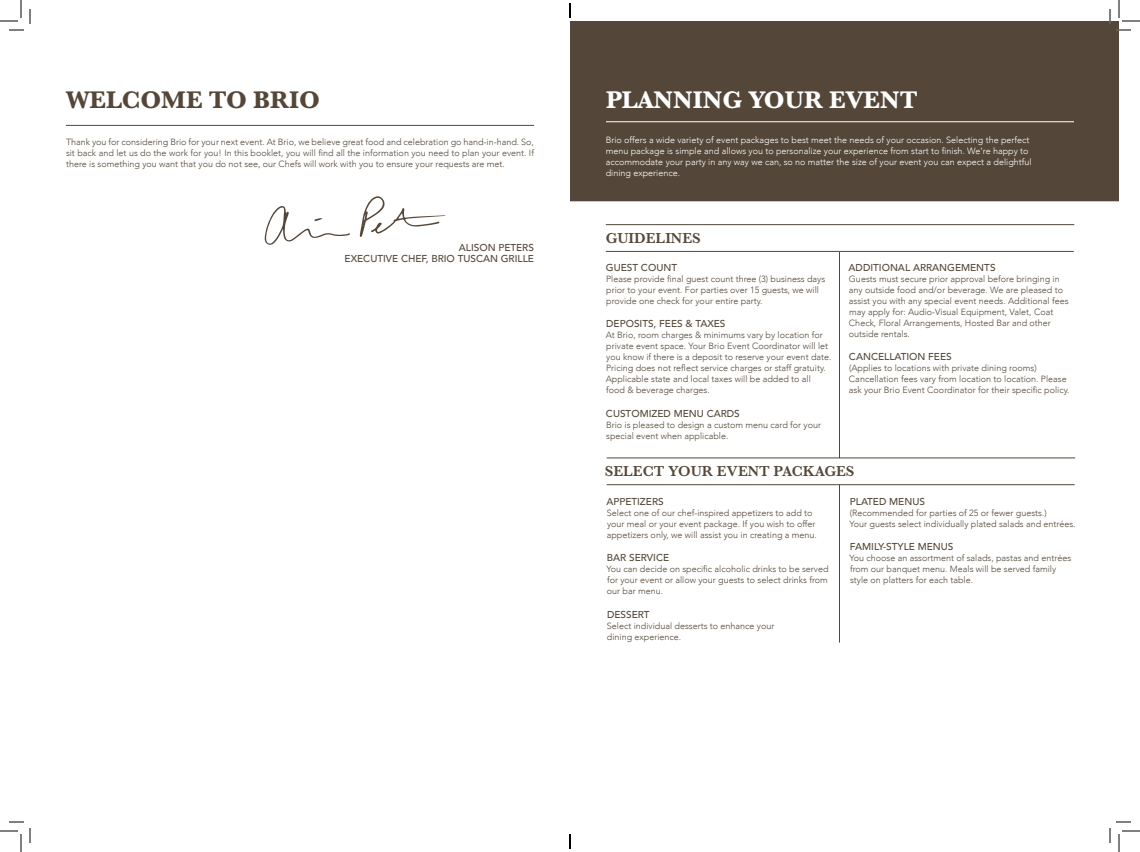
<style>
.page{position:relative;width:1140px;height:852px;background:#fff}
.page>*{position:absolute;margin:0;border:0;box-sizing:border-box;transform-origin:0 0}
.t1{font:700 25px "Baskerville";color:#fff}
.t2{font:700 25px "Baskerville";color:#544739}
.t3{font:600 15px "Baskerville";color:#544739}
.t4{font:500 10px/11px "Avenir";color:#544739;text-align:right}
.t5{font:300 9px/11px "Avenir";color:#544739}
.t6{font:300 9px/11px "Avenir";color:#fff}
</style>
<div class="page">
<svg style="left:265px;top:206px;width:85px;height:39px"></svg>
<svg style="left:360px;top:196px;width:86px;height:41px"></svg>
<hr style="left:66px;top:125px;width:468px;height:1px;background:#544739">
<div style="left:570px;top:21px;width:549px;height:180px;background:#544739"></div>
<hr style="left:607px;top:458px;width:468px;height:1px;background:#544739">
<hr style="left:607px;top:484px;width:468px;height:1px;background:#544739">
<hr style="left:839px;top:484px;width:1px;height:159px;background:#544739">
<hr style="left:606px;top:224px;width:468px;height:1px;background:#544739">
<hr style="left:839px;top:252px;width:1px;height:206px;background:#544739">
<hr style="left:606px;top:122px;width:468px;height:1px;background:#fff">
<hr style="left:606px;top:251px;width:468px;height:1px;background:#544739">
<svg style="left:0;top:0;width:31px;height:31px"></svg>
<svg style="left:0;top:821px;width:31px;height:31px"></svg>
<svg style="left:1109px;top:0;width:31px;height:31px"></svg>
<svg style="left:1109px;top:821px;width:31px;height:31px"></svg>
<svg style="left:569px;top:3px;width:2px;height:15px"></svg>
<svg style="left:569px;top:834px;width:2px;height:15px"></svg>
<p class="t2" style="left:66px;top:82px;width:256px">WELCOME TO BRIO</p>
<p class="t5" style="left:66px;top:136px;width:470px;text-align:justify">Thank you for considering Brio for your next event. At Brio, we believe great food and celebration go hand-in-hand. So, sit back and let us do the work for you! In this booklet, you will find all the information you need to plan your event. If there is something you want that you do not see, our Chefs will work with you to ensure your requests are met.</p>
<p class="t4" style="left:345px;top:241px;width:191px">ALISON PETERS<br>EXECUTIVE CHEF, BRIO TUSCAN GRILLE</p>
<p class="t1" style="left:606px;top:82px;width:313px">PLANNING YOUR EVENT</p>
<p class="t6" style="left:606px;top:134px;width:427px">Brio offers a wide variety of event packages to best meet the needs of your occasion. Selecting the perfect menu package is simple and allows you to personalize your experience from start to finish. We’re happy to accommodate your party in any way we can, so no matter the size of your event you can expect a delightful dining experience.</p>
<p class="t3" style="left:606px;top:228px;width:96px">GUIDELINES</p>
<p class="t4" style="left:606px;top:262px;width:73px">GUEST COUNT</p>
<p class="t5" style="left:606px;top:273px;width:221px">Please provide final guest count three (3) business days prior to your event. For parties over 15 guests, we will provide one check for your entire party.</p>
<p class="t4" style="left:606px;top:318px;width:121px">DEPOSITS, FEES &amp; TAXES</p>
<p class="t5" style="left:606px;top:330px;width:227px">At Brio, room charges &amp; minimums vary by location for private event space. Your Brio Event Coordinator will let you know if there is a deposit to reserve your event date.<br>Pricing does not reflect service charges or staff gratuity.<br>Applicable state and local taxes will be added to all food &amp; beverage charges.</p>
<p class="t4" style="left:606px;top:407px;width:135px">CUSTOMIZED MENU CARDS</p>
<p class="t5" style="left:606px;top:419px;width:216px">Brio is pleased to design a custom menu card for your special event when applicable.</p>
<p class="t4" style="left:849px;top:262px;width:149px">ADDITIONAL ARRANGEMENTS</p>
<p class="t5" style="left:849px;top:273px;width:221px">Guests must secure prior approval before bringing in any outside food and/or beverage. We are pleased to assist you with any special event needs. Additional fees may apply for: Audio-Visual Equipment, Valet, Coat Check, Floral Arrangements, Hosted Bar and other outside rentals.</p>
<p class="t4" style="left:849px;top:351px;width:104px">CANCELLATION FEES</p>
<p class="t5" style="left:849px;top:363px;width:222px">(Applies to locations with private dining rooms)<br>Cancellation fees vary from location to location. Please ask your Brio Event Coordinator for their specific policy.</p>
<p class="t3" style="left:605px;top:461px;width:251px">SELECT YOUR EVENT PACKAGES</p>
<p class="t4" style="left:606px;top:495px;width:59px">APPETIZERS</p>
<p class="t5" style="left:607px;top:507px;width:212px">Select one of our chef-inspired appetizers to add to your meal or your event package. If you wish to offer appetizers only, we will assist you in creating a menu.</p>
<p class="t4" style="left:607px;top:552px;width:64px">BAR SERVICE</p>
<p class="t5" style="left:607px;top:564px;width:224px;text-align:justify">You can decide on specific alcoholic drinks to be served for your event or allow your guests to select drinks from our bar menu.</p>
<p class="t4" style="left:607px;top:608px;width:44px">DESSERT</p>
<p class="t5" style="left:607px;top:620px;width:169px">Select individual desserts to enhance your dining experience.</p>
<p class="t4" style="left:850px;top:495px;width:77px">PLATED MENUS</p>
<p class="t5" style="left:850px;top:507px;width:228px">(Recommended for parties of 25 or fewer guests.)<br>Your guests select individually plated salads and entrées.</p>
<p class="t4" style="left:850px;top:541px;width:105px">FAMILY-STYLE MENUS</p>
<p class="t5" style="left:850px;top:553px;width:223px">You choose an assortment of salads, pastas and entrées from our banquet menu. Meals will be served family style on platters for each table.</p>
</div>
